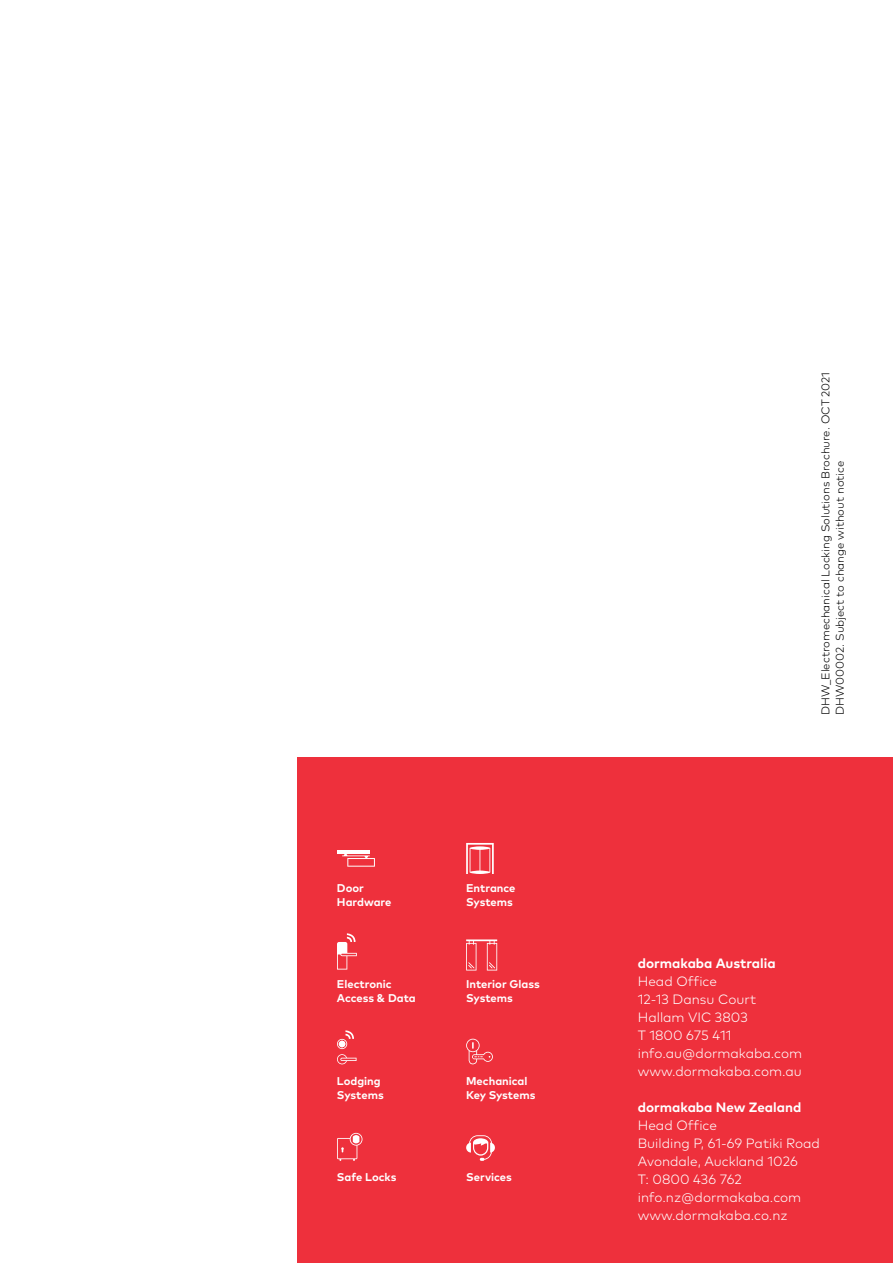
<style>
.page{position:relative;width:893px;height:1263px;background:#fff}
.page>*{position:absolute;margin:0;border:0;box-sizing:border-box;transform-origin:0 0}
.t1{font:300 13.5px/18px "Mark Pro";color:#fff}
.t2{font:700 13.5px "Mark Pro";color:#fff}
.t3{font:700 11.25px/14.2px "Mark Pro";color:#fff}
.t4{font:300 11.25px/14.2px "Mark Pro";color:#000}
</style>
<div class="page">
<div style="left:298px;top:758px;width:595px;height:505px;background:#ee303c"></div>
<hr style="left:337px;top:850px;width:33px;height:4px;background:#fff">
<svg style="left:342px;top:854px;width:33px;height:13px"></svg>
<svg style="left:466px;top:843px;width:28px;height:31px"></svg>
<svg style="left:337px;top:933px;width:20px;height:36px"></svg>
<svg style="left:466px;top:939px;width:31px;height:31px"></svg>
<svg style="left:466px;top:1039px;width:27px;height:25px"></svg>
<svg style="left:466px;top:1135px;width:29px;height:26px"></svg>
<svg style="left:337px;top:1030px;width:20px;height:34px"></svg>
<svg style="left:337px;top:1133px;width:25px;height:28px"></svg>
<p class="t3" style="left:337px;top:881px;width:56px">Door<br>Hardware</p>
<p class="t3" style="left:466px;top:881px;width:51px">Entrance<br>Systems</p>
<p class="t3" style="left:337px;top:978px;width:80px">Electronic<br>Access &amp; Data</p>
<p class="t3" style="left:466px;top:978px;width:75px">Interior Glass<br>Systems</p>
<p class="t3" style="left:337px;top:1074px;width:48px">Lodging<br>Systems</p>
<p class="t3" style="left:466px;top:1074px;width:71px">Mechanical<br>Key Systems</p>
<p class="t3" style="left:337px;top:1171px;width:61px">Safe Locks</p>
<p class="t3" style="left:466px;top:1171px;width:47px">Services</p>
<p class="t4" style="left:819px;top:715px;width:345px;rotate:-90deg">DHW_Electromechanical Locking Solutions Brochure. OCT 2021<br>DHW00002. Subject to change without notice</p>
<p class="t2" style="left:638px;top:958px;width:139px">dormakaba Australia</p>
<p class="t1" style="left:638px;top:974px;width:166px">Head Office<br>12-13 Dansu Court<br>Hallam VIC 3803<br>T 1800 675 411 info.au@dormakaba.com www.dormakaba.com.au</p>
<p class="t2" style="left:638px;top:1102px;width:165px">dormakaba New Zealand</p>
<p class="t1" style="left:638px;top:1117px;width:184px">Head Office<br>Building P, 61-69 Patiki Road<br>Avondale, Auckland 1026<br>T: 0800 436 762 info.nz@dormakaba.com www.dormakaba.co.nz</p>
</div>
